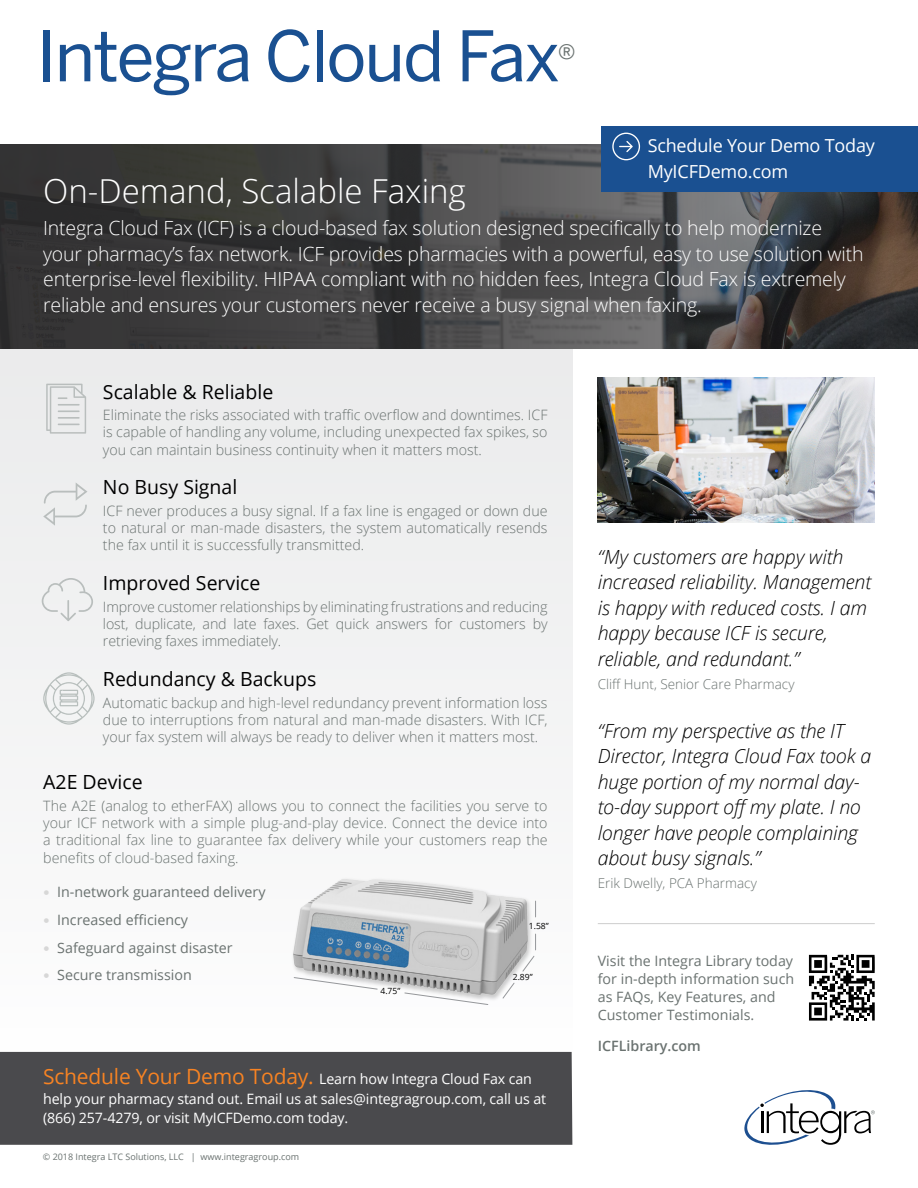
<style>
.page{position:relative;width:918px;height:1188px;background:#fff}
.page>*{position:absolute;margin:0;border:0;box-sizing:border-box;transform-origin:0 0}
.H2_Headers{font:69px "Benton Sans";letter-spacing:-.03em;color:#1a5091}
.t1{font:300 33px "Open Sans";color:#fff}
.Header_Text{font:300 19.5px/25.5px "Open Sans";letter-spacing:-.01em;color:#fff}
.t2{font:italic 300 19.5px/25.5px "Open Sans";letter-spacing:-.005em;color:#000}
.t3{font:19.5px "Open Sans";color:#000}
.Orange_Bar{font:18px "Open Sans";letter-spacing:-.01em;color:#fff}
.Body{font:300 14.25px/17.2px "Open Sans";color:#6a7270;text-align:justify}
.Body_Level_2{font:14.25px/18px "Open Sans";color:#6a7270}
.H2_Headers-2{font:14.25px/19.5px "Open Sans";letter-spacing:-.01em;color:#fff}
.Body_Level_2-2{font:600 14.25px "Open Sans";color:#6a7270}
.Quote_Att{font:300 13.5px "Open Sans";color:#6a7270}
.Footers{font:9px "Open Sans";color:#6a7270}
.t4{font:8.55px "Open Sans";color:#000}
.s1{font-size:21px;color:#f78323}
</style>
<div class="page">
<svg style="left:744px;top:1090px;width:131px;height:55px"></svg>
<svg style="left:809px;top:955px;width:66px;height:66px"></svg>
<div style="left:0;top:348px;width:572px;height:704px;background:#f2f3f3"></div>
<svg style="left:0;top:145px;width:918px;height:204px;background:#424142"></svg>
<div style="left:602px;top:126px;width:316px;height:65px;background:#1a5091"></div>
<svg style="left:612px;top:133px;width:28px;height:27px"></svg>
<hr style="left:598px;top:923px;width:277px;height:1px;background:#cececd">
<img style="left:598px;top:377px;width:277px;height:145px">
<div style="left:0;top:1052px;width:572px;height:93px;background:#4a4a4d"></div>
<svg style="left:46px;top:384px;width:40px;height:50px"></svg>
<svg style="left:42px;top:578px;width:51px;height:43px"></svg>
<svg style="left:43px;top:482px;width:44px;height:44px"></svg>
<svg style="left:43px;top:672px;width:52px;height:53px"></svg>
<img style="left:293px;top:879px;width:243px;height:120px">
<svg style="left:294px;top:977px;width:84px;height:13px"></svg>
<svg style="left:404px;top:992px;width:84px;height:13px"></svg>
<svg style="left:502px;top:982px;width:13px;height:17px"></svg>
<svg style="left:522px;top:956px;width:13px;height:16px"></svg>
<svg style="left:535px;top:901px;width:1px;height:16px"></svg>
<svg style="left:535px;top:934px;width:1px;height:16px"></svg>
<p class="H2_Headers" style="left:37px;top:15px;width:541px">Integra Cloud Fax<sup>®</sup></p>
<p class="Orange_Bar" style="left:648px;top:133px;width:229px">Schedule Your Demo Today</p>
<p class="Orange_Bar" style="left:648px;top:160px;width:142px">MyICFDemo.com</p>
<h1 class="t1" style="left:43px;top:168px;width:424px">On-Demand, Scalable Faxing</h1>
<p class="Header_Text" style="left:43px;top:215px;width:822px">Integra Cloud Fax (ICF) is a cloud-based fax solution designed specifically to help modernize your pharmacy’s fax network. ICF provides pharmacies with a powerful, easy to use solution with enterprise-level flexibility. HIPAA compliant with no hidden fees, Integra Cloud Fax is extremely reliable and ensures your customers never receive a busy signal when faxing.</p>
<h2 class="t3" style="left:103px;top:378px;width:172px">Scalable &amp; Reliable</h2>
<p class="Body" style="left:103px;top:406px;width:446px">Eliminate the risks associated with traffic overflow and downtimes. ICF is capable of handling any volume, including unexpected fax spikes, so you can maintain business continuity when it matters most.</p>
<h2 class="t3" style="left:103px;top:474px;width:136px">No Busy Signal</h2>
<p class="Body" style="left:103px;top:502px;width:446px">ICF never produces a busy signal. If a fax line is engaged or down due to natural or man-made disasters, the system automatically resends the fax until it is successfully transmitted.</p>
<h2 class="t3" style="left:103px;top:570px;width:159px">Improved Service</h2>
<p class="Body" style="left:103px;top:598px;width:446px">Improve customer relationships by eliminating frustrations and reducing lost, duplicate, and late faxes. Get quick answers for customers by retrieving faxes immediately.</p>
<h2 class="t3" style="left:103px;top:666px;width:215px">Redundancy &amp; Backups</h2>
<p class="Body" style="left:103px;top:693px;width:446px">Automatic backup and high-level redundancy prevent information loss due to interruptions from natural and man-made disasters. With ICF, your fax system will always be ready to deliver when it matters most.</p>
<h2 class="t3" style="left:43px;top:769px;width:101px">A2E Device</h2>
<p class="Body" style="left:43px;top:797px;width:506px">The A2E (analog to etherFAX) allows you to connect the facilities you serve to your ICF network with a simple plug-and-play device. Connect the device into a traditional fax line to guarantee fax delivery while your customers reap the benefits of cloud-based faxing.</p>
<p class="Body_Level_2" style="left:57px;top:883px;width:210px">In-network guaranteed delivery</p>
<p class="Body_Level_2" style="left:57px;top:910px;width:132px">Increased efficiency</p>
<p class="Body_Level_2" style="left:57px;top:938px;width:177px">Safeguard against disaster</p>
<p class="Body_Level_2" style="left:57px;top:966px;width:136px">Secure transmission</p>
<p class="t4" style="left:529px;top:920px;width:21px">1.58”</p>
<p class="t4" style="left:513px;top:971px;width:21px">2.89”</p>
<p class="t4" style="left:380px;top:985px;width:21px">4.75”</p>
<p class="H2_Headers-2" style="left:43px;top:1069px;width:504px"><span class="s1">Schedule Your Demo Today.</span> Learn how Integra Cloud Fax can help your pharmacy stand out. Email us at sales@integragroup.com, call us at (866) 257-4279, or visit MyICFDemo.com today.</p>
<p class="Footers" style="left:43px;top:1150px;width:258px">© 2018 Integra LTC Solutions, LLC | www.integragroup.com</p>
<p class="t2" style="left:598px;top:543px;width:275px">“My customers are happy with increased reliability. Management is happy with reduced costs. I am happy because ICF is secure, reliable, and redundant.”</p>
<p class="Quote_Att" style="left:598px;top:675px;width:198px">Cliff Hunt, Senior Care Pharmacy</p>
<p class="t2" style="left:598px;top:717px;width:275px">“From my perspective as the IT<br>Director, Integra Cloud Fax took a huge portion of my normal day&shy;to-day support off my plate. I no longer have people complaining about busy signals.”</p>
<p class="Quote_Att" style="left:598px;top:874px;width:161px">Erik Dwelly, PCA Pharmacy</p>
<p class="Body_Level_2" style="left:598px;top:951px;width:198px">Visit the Integra Library today for in-depth information such as FAQs, Key Features, and<br>Customer Testimonials.</p>
<p class="Body_Level_2-2" style="left:598px;top:1036px;width:105px">ICFLibrary.com</p>
</div>
